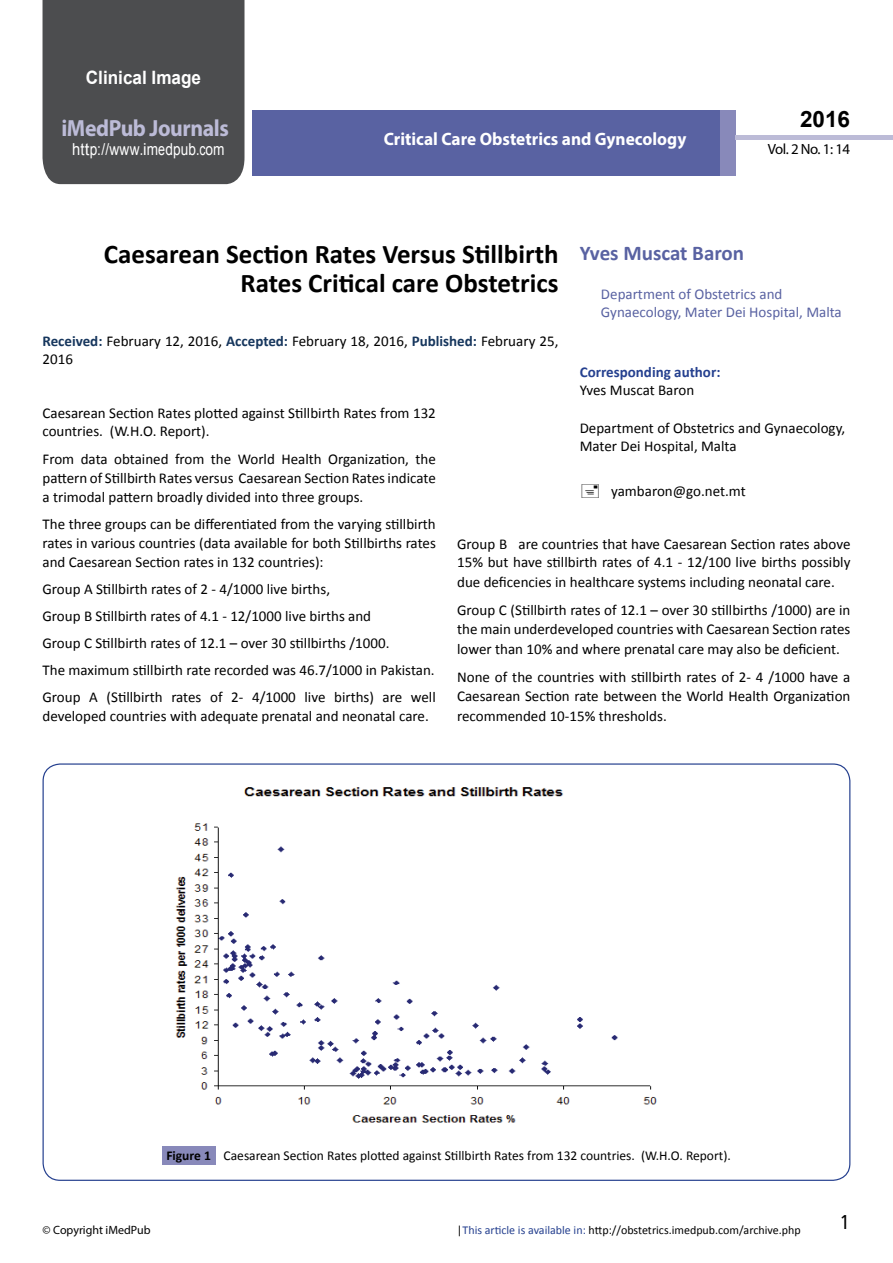
<style>
.page{position:relative;width:893px;height:1263px;background:#fff}
.page>*{position:absolute;margin:0;border:0;box-sizing:border-box;transform-origin:0 0}
.t1{font:700 27px/28.5px "Calibri";color:#000;text-align:right}
.t2{font:25.5px "Tunga";color:#000}
.t3{font:700 23.4px "Myriad Pro";letter-spacing:-.02em;color:#bcbbd7;scale:.93 1}
.t4{font:700 22.5px "Arial";color:#000}
.t5{font:700 21px "Calibri";color:#5962a2}
.t6{font:700 18.45px "Arial";color:#fff;scale:.93 1}
.t7{font:700 18px "Myriad Pro";color:#fff;scale:.96 1}
.t8{font:16.5px "Arial";letter-spacing:.01em;color:#fff;scale:.89 1}
.t9{font:15px/19px "Calibri";color:#000}
.t10{font:15px/18px "Calibri";color:#5962a2}
.t11{font:700 15px "Calibri";color:#25408f}
.t12{font:14.85px "Myriad Pro";letter-spacing:-.03em;color:#000}
.t13{font:13.5px "Calibri";color:#000}
.t14{font:12px "Calibri";color:#000}
.t15{font:12px "Myriad Pro";color:#000}
.s1{font-family:"Calibri"}
.s2{font-weight:700;color:#16365d}
.s3{font-weight:700}
.s4{color:#25408f}
</style>
<div class="page">
<div style="left:43px;top:0;width:201px;height:184px;background:#4c4d4f"></div>
<div style="left:252px;top:110px;width:469px;height:66px;background:#5962a2"></div>
<div style="left:720px;top:110px;width:16px;height:66px;background:#8889ba"></div>
<div style="left:736px;top:135px;width:157px;height:5px;background:#bcbbd7"></div>
<div style="left:162px;top:1146px;width:53px;height:18px;background:#8889ba"></div>
<img style="left:175px;top:787px;width:482px;height:336px">
<p class="t6" style="left:86px;top:65px;width:125px">Clinical Image</p>
<h3 class="t3" style="left:61px;top:113px;width:181px">iMedPub Journals</h3>
<p class="t8" style="left:72px;top:139px;width:173px">http://www<span class="s1">.</span>imedpub<span class="s1">.</span>com</p>
<p class="t7" style="left:384px;top:127px;width:317px">Critical Care Obstetrics and Gynecology</p>
<h3 class="t4" style="left:800px;top:104px;width:52px">2016</h3>
<p class="t12" style="left:768px;top:140px;width:84px">Vol. 2 No. 1: 14</p>
<h1 class="t1" style="left:104px;top:240px;width:456px">Caesarean Section Rates Versus Stillbirth<br>Rates Critical care Obstetrics</h1>
<p class="t9" style="left:43px;top:331px;width:517px"><span class="s2">Received:</span> February 12, 2016, <span class="s2">Accepted:</span> February 18, 2016, <span class="s2">Published:</span> February 25,<br>2016</p>
<h3 class="t5" style="left:580px;top:239px;width:166px">Yves Muscat Baron</h3>
<p class="t10" style="left:601px;top:285px;width:242px">Department of Obstetrics and<br>Gynaecology, Mater Dei Hospital, Malta</p>
<p class="t9" style="left:43px;top:404px;width:395px;line-height:18px">Caesarean Section Rates plotted against Stillbirth Rates from 132 countries. (W.H.O. Report).</p>
<p class="t9" style="left:43px;top:449px;width:395px;text-align:justify">From data obtained from the World Health Organization, the pattern of Stillbirth Rates versus Caesarean Section Rates indicate a trimodal pattern broadly divided into three groups.</p>
<p class="t9" style="left:43px;top:515px;width:395px;text-align:justify">The three groups can be differentiated from the varying stillbirth rates in various countries (data available for both Stillbirths rates and Caesarean Section rates in 132 countries):</p>
<p class="t9" style="left:43px;top:576px;width:395px;line-height:27px">Group A Stillbirth rates of 2 - 4/1000 live births,<br>Group B Stillbirth rates of 4.1 - 12/1000 live births and<br>Group C Stillbirth rates of 12.1 – over 30 stillbirths /1000.<br>The maximum stillbirth rate recorded was 46.7/1000 in Pakistan.<br>Group A (Stillbirth rates of 2- 4/1000 live births) are well</p>
<p class="t9" style="left:43px;top:706px;width:388px">developed countries with adequate prenatal and neonatal care.</p>
<p class="t11" style="left:580px;top:363px;width:142px">Corresponding author:</p>
<p class="t9" style="left:580px;top:381px;width:116px">Yves Muscat Baron</p>
<p class="t9" style="left:580px;top:419px;width:267px;line-height:18px">Department of Obstetrics and Gynaecology,<br>Mater Dei Hospital, Malta</p>
<p class="t9" style="left:611px;top:481px;width:136px">yambaron@go.net.mt</p>
<p class="t9" style="left:457px;top:535px;width:395px;line-height:18px">Group B are countries that have Caesarean Section rates above<br>15% but have stillbirth rates of 4.1 - 12/100 live births possibly</p>
<p class="t9" style="left:457px;top:568px;width:395px;line-height:28px">due deficencies in healthcare systems including neonatal care.<br>Group C (Stillbirth rates of 12.1 – over 30 stillbirths /1000) are in</p>
<p class="t9" style="left:457px;top:620px;width:395px;line-height:19.5px">the main underdeveloped countries with Caesarean Section rates lower than 10% and where prenatal care may also be deficient.</p>
<p class="t9" style="left:457px;top:667px;width:395px;line-height:19.5px;text-align:justify">None of the countries with stillbirth rates of 2- 4 /1000 have a Caesarean Section rate between the World Health Organization recommended 10-15% thresholds.</p>
<p class="t13" style="left:166px;top:1147px;width:566px"><span class="s3">Figure 1</span> Caesarean Section Rates plotted against Stillbirth Rates from 132 countries. (W.H.O. Report).</p>
<p class="t15" style="left:43px;top:1223px;width:110px">© Copyright iMedPub</p>
<p class="t14" style="left:457px;top:1223px;width:345px">|<span class="s4">This article is available in:</span> http://obstetrics.imedpub.com/archive.php</p>
<h2 class="t2" style="left:841px;top:1205px;width:9px">1</h2>
</div>
